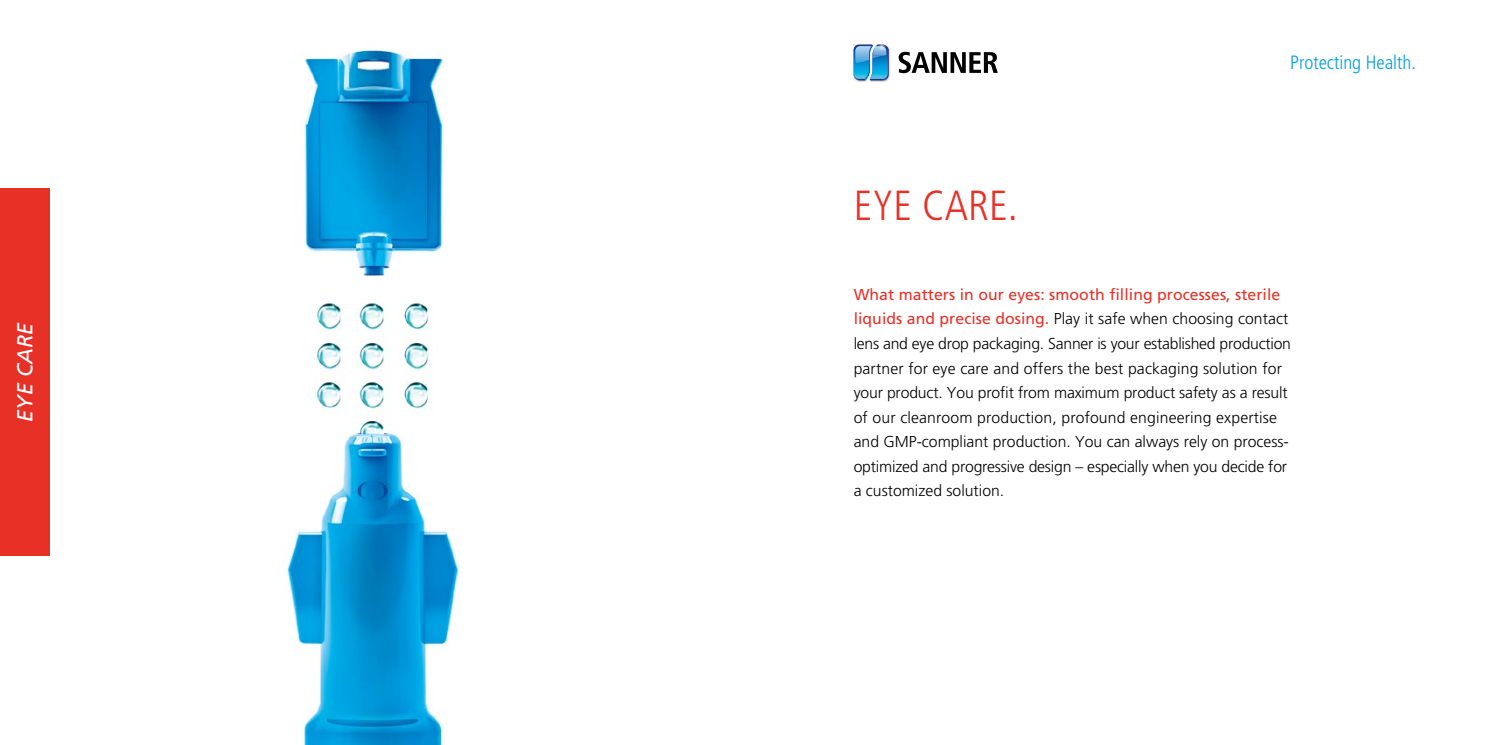
<style>
.page{position:relative;width:1489px;height:745px;background:#fff}
.page>*{position:absolute;margin:0;border:0;box-sizing:border-box;transform-origin:0 0}
.t1{font:300 condensed 42px "Frutiger LT Std";color:#e73127}
.t2{font:italic 21.7px "Frutiger LT Std";color:#fff}
.t3{font:300 condensed 19.25px "Frutiger LT Std";color:#009ee3}
.t4{font:300 15.75px/24.5px "Frutiger LT Std";color:#000}
.s1{font-weight:400;color:#e73127}
</style>
<div class="page">
<img style="left:287px;top:50px;width:172px;height:694px">
<div style="left:0;top:189px;width:50px;height:367px;background:#e73127"></div>
<img style="left:855px;top:44px;width:35px;height:38px">
<svg style="left:853px;top:45px;width:35px;height:35px"></svg>
<svg style="left:898px;top:52px;width:99px;height:21px"></svg>
<h2 class="t2" style="left:12px;top:421px;width:100px;rotate:-90deg">EYE CARE</h2>
<h1 class="t1" style="left:853px;top:182px;width:166px">EYE CARE.</h1>
<p class="t3" style="left:1290px;top:52px;width:127px">Protecting Health.</p>
<p class="t4" style="left:853px;top:282px;width:439px"><span class="s1">What matters in our eyes: smooth filling processes, sterile liquids and precise dosing.</span> Play it safe when choosing contact lens and eye drop packaging. Sanner is your established production partner for eye care and offers the best packaging solution for your product. You profit from maximum product safety as a result of our cleanroom production, profound engineering expertise and GMP-compliant production. You can always rely on process&shy;optimized and progressive design – especially when you decide for a customized solution.</p>
</div>
